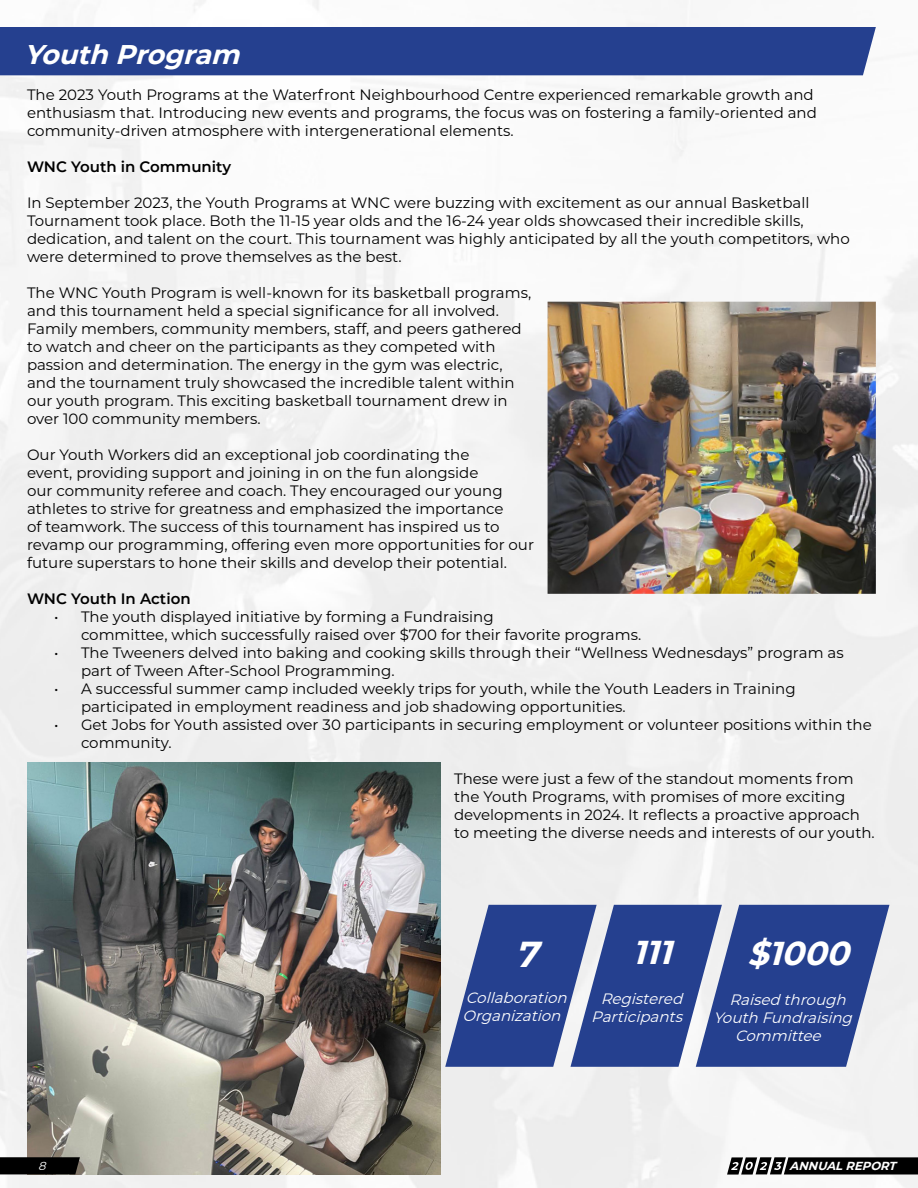
<style>
.page{position:relative;width:918px;height:1188px;background:#fff}
.page>*{position:absolute;margin:0;border:0;box-sizing:border-box;transform-origin:0 0}
.t1{font:italic 700 36px "Montserrat";color:#fff}
.t2{font:italic 700 33px "Montserrat";color:#fff}
.t3{font:italic 700 27px "Montserrat";color:#fff}
.t4{font:15px/18px "Montserrat";color:#000}
.t5{font:italic 15px/18px "Montserrat";color:#fff}
.t6{font:600 15px "Montserrat";color:#000}
.t7{font:italic 700 11.7px "Montserrat";color:#fff}
.t8{font:italic 11.7px "Montserrat";color:#fff}
</style>
<div class="page">
<div style="left:0;top:27px;width:876px;height:48px;background:#25408f"></div>
<svg style="left:445px;top:905px;width:444px;height:162px;background:#485ea0"></svg>
<img style="left:27px;top:762px;width:414px;height:413px">
<img style="left:548px;top:302px;width:328px;height:292px">
<svg style="left:727px;top:1157px;width:191px;height:18px;background:#252525"></svg>
<svg style="left:0;top:1157px;width:80px;height:17px"></svg>
<h3 class="t3" style="left:24px;top:35px;width:226px">Youth Program</h3>
<p class="t4" style="left:27px;top:85px;width:792px">The 2023 Youth Programs at the Waterfront Neighbourhood Centre experienced remarkable growth and enthusiasm that. Introducing new events and programs, the focus was on fostering a family-oriented and community-driven atmosphere with intergenerational elements.</p>
<p class="t6" style="left:27px;top:156px;width:206px">WNC Youth in Community</p>
<p class="t4" style="left:27px;top:193px;width:824px">In September 2023, the Youth Programs at WNC were buzzing with excitement as our annual Basketball Tournament took place. Both the 11-15 year olds and the 16-24 year olds showcased their incredible skills, dedication, and talent on the court. This tournament was highly anticipated by all the youth competitors, who were determined to prove themselves as the best.</p>
<p class="t4" style="left:27px;top:283px;width:506px">The WNC Youth Program is well-known for its basketball programs, and this tournament held a special significance for all involved.<br>Family members, community members, staff, and peers gathered to watch and cheer on the participants as they competed with passion and determination. The energy in the gym was electric, and the tournament truly showcased the incredible talent within our youth program. This exciting basketball tournament drew in over 100 community members.</p>
<p class="t4" style="left:27px;top:445px;width:509px">Our Youth Workers did an exceptional job coordinating the<br>event, providing support and joining in on the fun alongside<br>our community referee and coach. They encouraged our young athletes to strive for greatness and emphasized the importance<br>of teamwork. The success of this tournament has inspired us to revamp our programming, offering even more opportunities for our future superstars to hone their skills and develop their potential.</p>
<p class="t6" style="left:27px;top:588px;width:165px">WNC Youth In Action</p>
<p class="t4" style="left:81px;top:607px;width:562px;text-indent:-27px">• The youth displayed initiative by forming a Fundraising<br>committee, which successfully raised over $700 for their favorite programs.</p>
<p class="t4" style="left:81px;top:643px;width:764px;text-indent:-27px">• The Tweeners delved into baking and cooking skills through their “Wellness Wednesdays” program as part of Tween After-School Programming.</p>
<p class="t4" style="left:81px;top:679px;width:716px;text-indent:-27px">• A successful summer camp included weekly trips for youth, while the Youth Leaders in Training participated in employment readiness and job shadowing opportunities.</p>
<p class="t4" style="left:81px;top:715px;width:792px;text-indent:-27px">• Get Jobs for Youth assisted over 30 participants in securing employment or volunteer positions within the community.</p>
<p class="t4" style="left:454px;top:769px;width:422px">These were just a few of the standout moments from the Youth Programs, with promises of more exciting developments in 2024. It reflects a proactive approach to meeting the diverse needs and interests of our youth.</p>
<h1 class="t1" style="left:515px;top:928px;width:37px">7</h1>
<p class="t5" style="left:462px;top:988px;width:111px">Collaboration<br>Organization</p>
<h2 class="t2" style="left:633px;top:928px;width:52px">111</h2>
<p class="t5" style="left:591px;top:989px;width:98px;text-align:right">Registered<br>Participants</p>
<h2 class="t2" style="left:748px;top:930px;width:114px">$1000</h2>
<p class="t5" style="left:729px;top:990px;width:123px">Raised through</p>
<p class="t5" style="left:713px;top:1008px;width:145px">Youth Fundraising</p>
<p class="t5" style="left:735px;top:1026px;width:92px">Committee</p>
<p class="t8" style="left:38px;top:1158px;width:13px">8</p>
<p class="t7" style="left:790px;top:1157px;width:112px">ANNUALREPORT</p>
</div>
